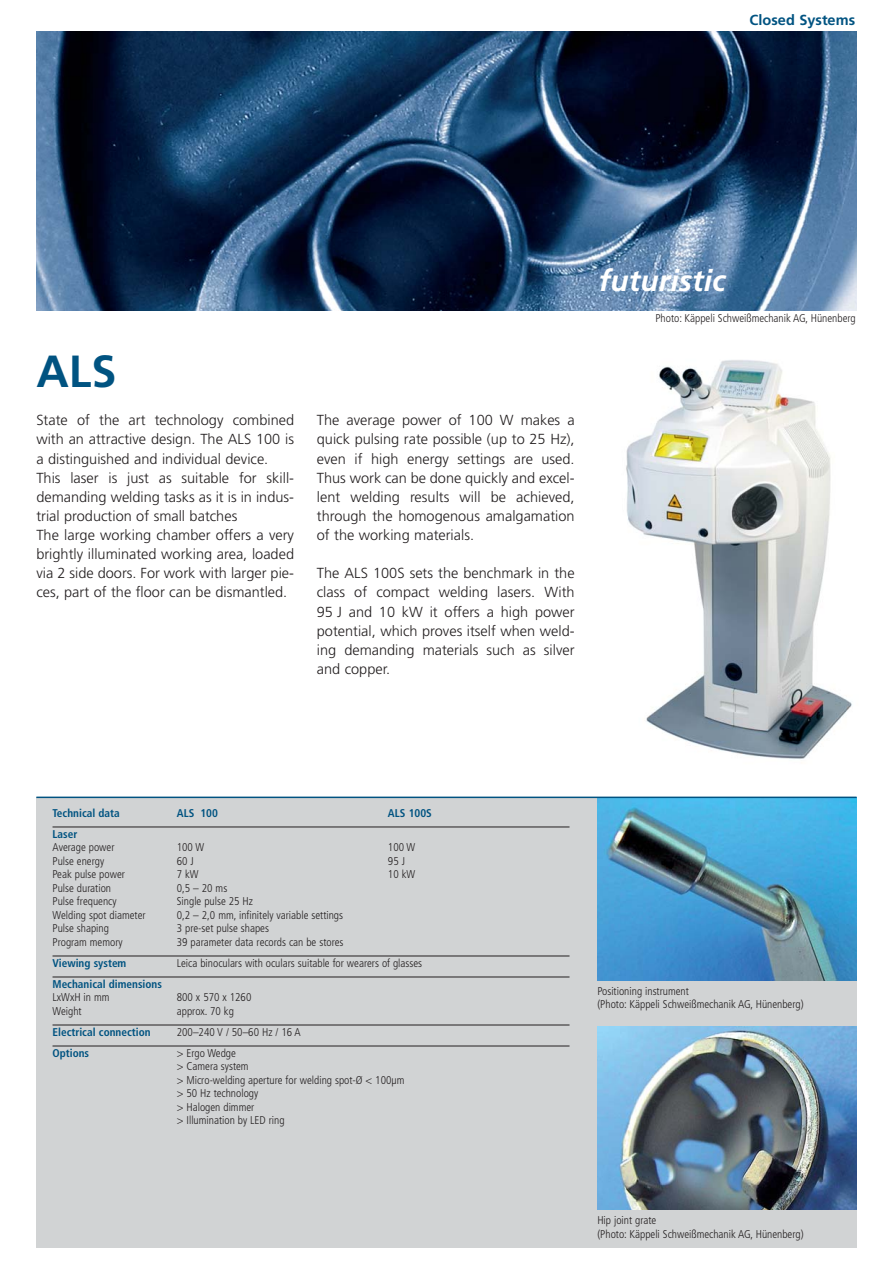
<style>
.page{position:relative;width:893px;height:1263px;background:#fff}
.page>*{position:absolute;margin:0;border:0;box-sizing:border-box;transform-origin:0 0}
.t1{font:700 45px "Frutiger";color:#005381}
.t2{font:italic 700 30px "Frutiger";color:#fff}
.t3{font:300 14.55px/19.2px "Frutiger";color:#231f20;text-align:justify}
.t4{font:700 14.55px "Frutiger";color:#005381}
.t5{font:300 condensed 11.25px/13.5px "Frutiger";color:#231f20}
.t6{font:700 condensed 11.25px "Frutiger";color:#005381}
</style>
<div class="page">
<img style="left:36px;top:32px;width:821px;height:278px">
<img style="left:626px;top:360px;width:226px;height:399px">
<div style="left:36px;top:797px;width:821px;height:451px;background:#d1d3d4"></div>
<hr style="left:53px;top:827px;width:516px;height:1px;background:#231f20">
<hr style="left:53px;top:956px;width:516px;height:1px;background:#231f20">
<hr style="left:53px;top:977px;width:516px;height:1px;background:#231f20">
<hr style="left:53px;top:1025px;width:516px;height:1px;background:#231f20">
<hr style="left:53px;top:1046px;width:516px;height:1px;background:#231f20">
<img style="left:597px;top:1027px;width:260px;height:183px">
<img style="left:597px;top:798px;width:260px;height:182px">
<hr style="left:36px;top:796px;width:821px;height:2px;background:#005381">
<p class="t4" style="left:750px;top:14px;width:107px">Closed Systems</p>
<h1 class="t1" style="left:36px;top:353px;width:82px">ALS</h1>
<p class="t3" style="left:36px;top:412px;width:259px;text-align:left">State of the art technology combined with an attractive design. The ALS 100 is a distinguished and individual device.<br>This laser is just as suitable for skill&shy;demanding welding tasks as it is in indus - trial production of small batches<br>The large working chamber offers a very brightly illuminated working area, loaded via 2 side doors. For work with larger pie&shy;ces, part of the floor can be dismantled.</p>
<p class="t3" style="left:317px;top:412px;width:259px">The average power of 100 W makes a quick pulsing rate possible (up to 25 Hz), even if high energy settings are used.<br>Thus work can be done quickly and excel&shy;lent welding results will be achieved, through the homogenous amalgamation of the working materials.</p>
<p class="t3" style="left:317px;top:565px;width:259px">The ALS 100S sets the benchmark in the class of compact welding lasers. With 95 J and 10 kW it offers a high power potential, which proves itself when weld - ing demanding materials such as silver and copper.</p>
<h2 class="t2" style="left:599px;top:269px;width:128px">futuristic</h2>
<p class="t5" style="left:655px;top:313px;width:202px">Photo: Käppeli Schweißmechanik AG, Hünenberg</p>
<p class="t6" style="left:53px;top:808px;width:69px">Technical data</p>
<p class="t6" style="left:177px;top:808px;width:43px">ALS 100</p>
<p class="t6" style="left:388px;top:808px;width:45px">ALS 100S</p>
<p class="t6" style="left:53px;top:829px;width:26px">Laser</p>
<p class="t5" style="left:53px;top:841px;width:63px">Average power</p>
<p class="t5" style="left:177px;top:841px;width:29px">100 W</p>
<p class="t5" style="left:388px;top:841px;width:29px">100 W</p>
<p class="t5" style="left:53px;top:855px;width:53px">Pulse energy</p>
<p class="t5" style="left:177px;top:855px;width:19px">60 J</p>
<p class="t5" style="left:388px;top:855px;width:19px">95 J</p>
<p class="t5" style="left:53px;top:868px;width:74px">Peak pulse power</p>
<p class="t5" style="left:177px;top:868px;width:23px">7 kW</p>
<p class="t5" style="left:388px;top:868px;width:29px">10 kW</p>
<p class="t5" style="left:53px;top:882px;width:60px">Pulse duration</p>
<p class="t5" style="left:177px;top:882px;width:52px">0,5 – 20 ms</p>
<p class="t5" style="left:53px;top:895px;width:65px">Pulse frequency</p>
<p class="t5" style="left:177px;top:895px;width:78px">Single pulse 25 Hz</p>
<p class="t5" style="left:53px;top:909px;width:95px">Welding spot diameter</p>
<p class="t5" style="left:177px;top:909px;width:168px">0,2 – 2,0 mm, infinitely variable settings</p>
<p class="t5" style="left:53px;top:922px;width:58px">Pulse shaping</p>
<p class="t5" style="left:177px;top:922px;width:94px">3 pre-set pulse shapes</p>
<p class="t5" style="left:53px;top:936px;width:72px">Program memory</p>
<p class="t5" style="left:177px;top:936px;width:168px">39 parameter data records can be stores</p>
<p class="t6" style="left:53px;top:958px;width:75px">Viewing system</p>
<p class="t5" style="left:177px;top:957px;width:247px">Leica binoculars with oculars suitable for wearers of glasses</p>
<p class="t6" style="left:53px;top:979px;width:111px">Mechanical dimensions</p>
<p class="t5" style="left:53px;top:991px;width:59px">LxWxH in mm</p>
<p class="t5" style="left:177px;top:991px;width:76px">800 x 570 x 1260</p>
<p class="t5" style="left:53px;top:1005px;width:31px">Weight</p>
<p class="t5" style="left:177px;top:1005px;width:59px">approx. 70 kg</p>
<p class="t6" style="left:53px;top:1027px;width:100px">Electrical connection</p>
<p class="t5" style="left:177px;top:1026px;width:125px">200–240 V / 50–60 Hz / 16 A</p>
<p class="t6" style="left:53px;top:1048px;width:38px">Options</p>
<p class="t5" style="left:177px;top:1047px;width:229px">&gt; Ergo Wedge<br>&gt; Camera system<br>&gt; Micro-welding aperture for welding spot-Ø &lt; 100µm &gt; 50 Hz technology<br>&gt; Halogen dimmer<br>&gt; Illumination by LED ring</p>
<p class="t5" style="left:597px;top:985px;width:208px">Positioning instrument<br>(Photo: Käppeli Schweißmechanik AG, Hünenberg)</p>
<p class="t5" style="left:597px;top:1214px;width:208px">Hip joint grate<br>(Photo: Käppeli Schweißmechanik AG, Hünenberg)</p>
</div>
